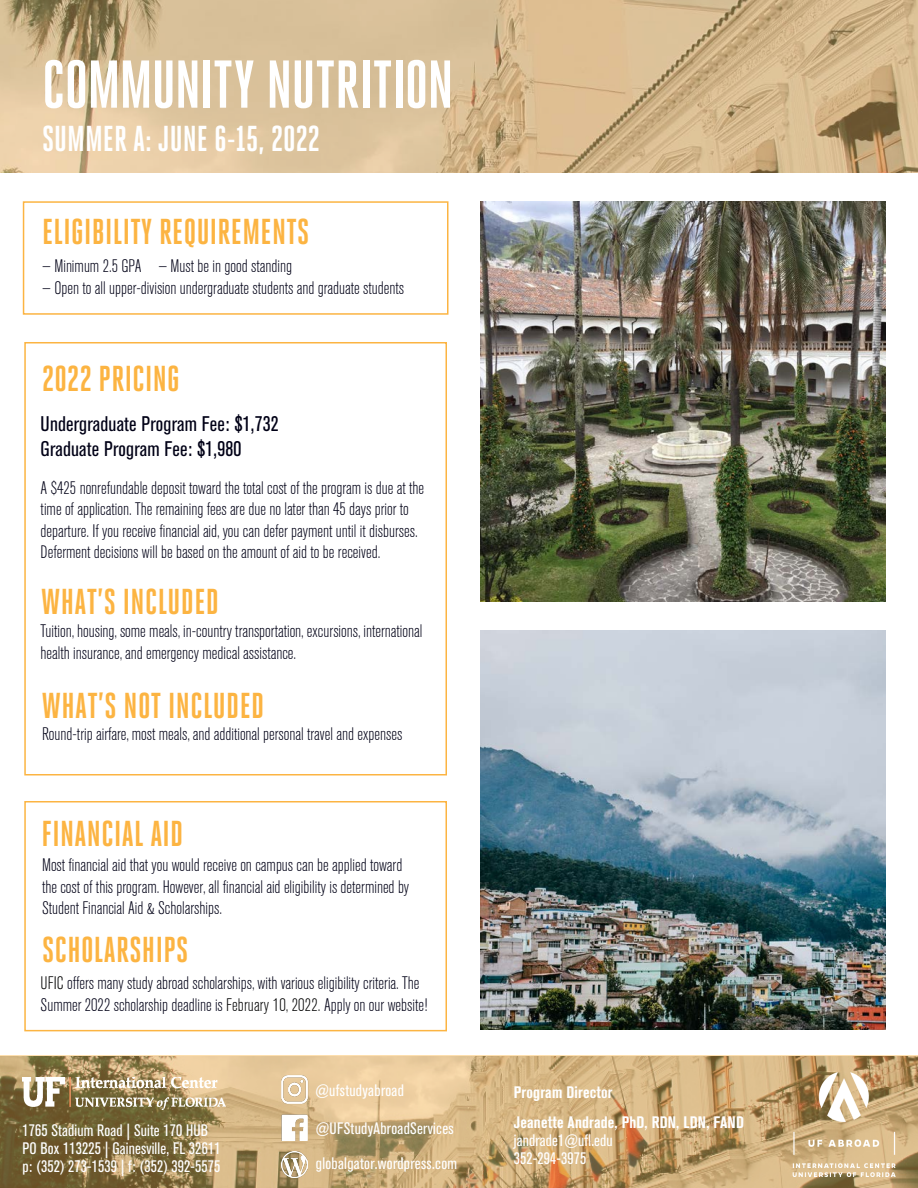
<style>
.page{position:relative;width:918px;height:1188px;background:#fff}
.page>*{position:absolute;margin:0;border:0;box-sizing:border-box;transform-origin:0 0}
.t1{font:700 67.5px "Heroic Condensed";letter-spacing:-.01em;color:#fff}
.t2{font:700 36px "Heroic Condensed";letter-spacing:.01em;color:#fcb442}
.t3{font:700 36px "Heroic Condensed";color:#fff}
.Course_Info_Body_Cop{font:condensed 21px "Akzidenz Grotesk BQ";letter-spacing:.01em;color:#000016}
.t4{font:300 condensed 18px/21.6px "Akzidenz Grotesk BQ";color:#000016}
.t5{font:condensed 16.5px/18px "Akzidenz Grotesk BQ";letter-spacing:.01em;color:#fff}
.t6{font:700 condensed 16.5px "Akzidenz Grotesk BQ";letter-spacing:.01em;color:#fff}
.s1{color:#000}
</style>
<div class="page">
<svg style="left:0;top:1055px;width:918px;height:133px;background:#bea170"></svg>
<svg style="left:0;top:0;width:918px;height:172px;background:#d4b990"></svg>
<div style="left:24px;top:801px;width:423px;height:230px;border:2px solid #fcb442"></div>
<div style="left:24px;top:342px;width:423px;height:434px;border:2px solid #fcb442"></div>
<div style="left:23px;top:201px;width:425px;height:114px;border:2px solid #fcb442"></div>
<img style="left:279px;top:1071px;width:33px;height:37px">
<img style="left:282px;top:1115px;width:26px;height:26px">
<img style="left:282px;top:1152px;width:26px;height:25px">
<img style="left:23px;top:1077px;width:202px;height:32px">
<img style="left:792px;top:1072px;width:104px;height:107px">
<img style="left:481px;top:201px;width:405px;height:400px">
<img style="left:481px;top:630px;width:405px;height:400px">
<p class="t1" style="left:42px;top:47px;width:413px">COMMUNITY NUTRITION</p>
<p class="t3" style="left:42px;top:119px;width:279px">SUMMER A: JUNE 6-15, 2022</p>
<p class="t2" style="left:42px;top:212px;width:269px">ELIGIBILITY REQUIREMENTS</p>
<p class="t4" style="left:42px;top:256px;width:251px">— Minimum 2.5 GPA — Must be in good standing</p>
<p class="t4" style="left:42px;top:277px;width:363px">— Open to all upper-division undergraduate students and graduate students</p>
<p class="t2" style="left:42px;top:359px;width:139px">2022 PRICING</p>
<p class="Course_Info_Body_Cop" style="left:41px;top:412px;width:240px">Undergraduate Program Fee: $1,732</p>
<p class="Course_Info_Body_Cop" style="left:41px;top:437px;width:202px">Graduate Program Fee: $1,980</p>
<p class="t4" style="left:41px;top:477px;width:385px">A $425 nonrefundable deposit toward the total cost of the program is due at the time of application. The remaining fees are due no later than 45 days prior to departure. If you receive financial aid, you can defer payment until it disburses.<br>Deferment decisions will be based on the amount of aid to be received.</p>
<p class="t2" style="left:41px;top:582px;width:180px">WHAT’S INCLUDED</p>
<p class="t4" style="left:41px;top:621px;width:383px">Tuition, housing, some meals, in-country transportation, excursions, international health insurance, and emergency medical assistance.</p>
<p class="t2" style="left:41px;top:685px;width:224px">WHAT’S NOT INCLUDED</p>
<p class="t4" style="left:42px;top:724px;width:362px">Round-trip airfare, most meals, and additional personal travel and expenses</p>
<p class="t2" style="left:41px;top:814px;width:144px">FINANCIAL AID</p>
<p class="t4" style="left:42px;top:855px;width:369px">Most financial aid that you would receive on campus can be applied toward the cost of this program. However, all financial aid eligibility is determined by<br>Student Financial Aid &amp; Scholarships.</p>
<p class="t2" style="left:42px;top:930px;width:148px">SCHOLARSHIPS</p>
<p class="t4" style="left:41px;top:972px;width:388px"><span class="s1">UFIC</span> offers many study abroad scholarships, with various eligibility criteria. The<br>Summer 2022 scholarship deadline is <span class="s1">February 10, 2022.</span> Apply on our website!</p>
<p class="t5" style="left:22px;top:1121px;width:200px">1765 Stadium Road | Suite 170 HUB<br>PO Box 113225 | Gainesville, FL 32611</p>
<p class="t5" style="left:22px;top:1157px;width:199px">p: (352) 273-1539 | f: (352) 392-5575</p>
<p class="t5" style="left:315px;top:1082px;width:90px">@ufstudyabroad</p>
<p class="t5" style="left:316px;top:1119px;width:139px">@UFStudyAbroadServices</p>
<p class="t5" style="left:316px;top:1154px;width:143px">globalgator.wordpress.com</p>
<p class="t6" style="left:514px;top:1082px;width:100px">Program Director</p>
<p class="t6" style="left:514px;top:1113px;width:232px">Jeanette Andrade, PhD, RDN, LDN, FAND</p>
<p class="t5" style="left:514px;top:1132px;width:100px">jandrade1@ufl.edu</p>
<p class="t5" style="left:514px;top:1150px;width:74px">352-294-3975</p>
</div>
